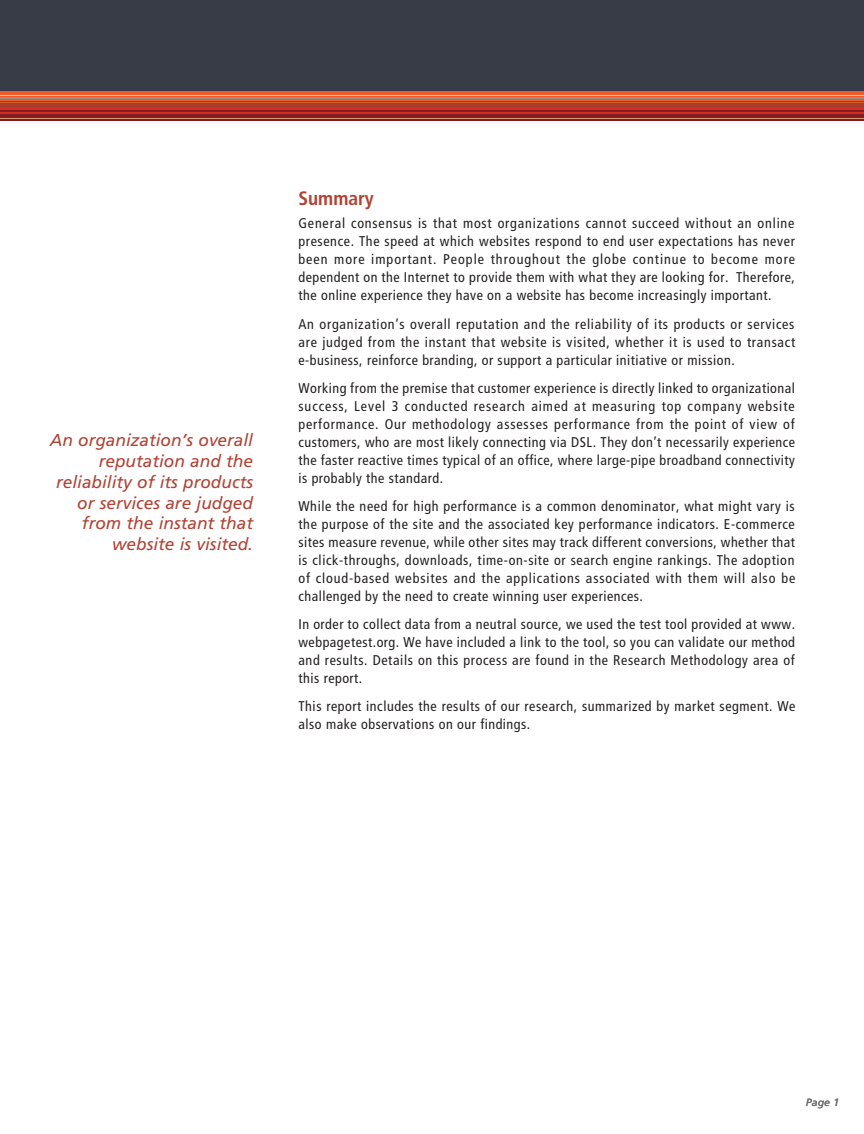
<style>
.page{position:relative;width:864px;height:1134px;background:#fff}
.page>*{position:absolute;margin:0;border:0;box-sizing:border-box;transform-origin:0 0}
.A3_Red_Section_Title{font:700 condensed 19.35px "Frutiger";color:#b14335}
.Pull_Quote_L_Pg{font:italic 17.25px/20.7px "Frutiger";color:#b14335;text-align:right}
.C_Body_text{font:condensed 14.1px/18px "Frutiger";letter-spacing:.035em;color:#231f20;text-align:justify}
.L_Page_Number_and_Da{font:italic 10.65px "Frutiger";color:#6c6d70}
</style>
<div class="page">
<div style="left:0;top:0;width:864px;height:115px;background:#383c47"></div>
<svg style="left:0;top:91px;width:864px;height:10px;background:#e86b3e"></svg>
<svg style="left:0;top:107px;width:864px;height:7px;background:#c42a22"></svg>
<svg style="left:0;top:114px;width:864px;height:7px;background:#91312e"></svg>
<div style="left:0;top:101px;width:864px;height:6px;background:#a83b2a"></div>
<hr style="left:0;top:111px;width:864px;height:1px;background:#821d22">
<hr style="left:0;top:97px;width:864px;height:1px;background:#9d8d85">
<hr style="left:0;top:119px;width:864px;height:1px;background:#dd966f">
<hr style="left:0;top:102px;width:864px;height:1px;background:#d05f29">
<p class="Pull_Quote_L_Pg" style="left:50px;top:430px;width:205px">An organization’s overall reputation and the reliability of its products or services are judged from the instant that website is visited.</p>
<p class="A3_Red_Section_Title" style="left:298px;top:187px;width:77px">Summary</p>
<p class="C_Body_text" style="left:298px;top:215px;width:498px">General consensus is that most organizations cannot succeed without an online presence. The speed at which websites respond to end user expectations has never been more important. People throughout the globe continue to become more dependent on the Internet to provide them with what they are looking for. Therefore, the online experience they have on a website has become increasingly important.</p>
<p class="C_Body_text" style="left:298px;top:315px;width:498px">An organization’s overall reputation and the reliability of its products or services are judged from the instant that website is visited, whether it is used to transact e-business, reinforce branding, or support a particular initiative or mission.</p>
<p class="C_Body_text" style="left:298px;top:379px;width:498px">Working from the premise that customer experience is directly linked to organizational success, Level 3 conducted research aimed at measuring top company website performance. Our methodology assesses performance from the point of view of customers, who are most likely connecting via DSL. They don’t necessarily experience the faster reactive times typical of an office, where large-pipe broadband connectivity is probably the standard.</p>
<p class="C_Body_text" style="left:298px;top:497px;width:498px">While the need for high performance is a common denominator, what might vary is the purpose of the site and the associated key performance indicators. E-commerce sites measure revenue, while other sites may track different conversions, whether that is click-throughs, downloads, time-on-site or search engine rankings. The adoption of cloud-based websites and the applications associated with them will also be challenged by the need to create winning user experiences.</p>
<p class="C_Body_text" style="left:298px;top:615px;width:498px">In order to collect data from a neutral source, we used the test tool provided at www. webpagetest.org. We have included a link to the tool, so you can validate our method and results. Details on this process are found in the Research Methodology area of this report.</p>
<p class="C_Body_text" style="left:298px;top:697px;width:498px">This report includes the results of our research, summarized by market segment. We also make observations on our findings.</p>
<p class="L_Page_Number_and_Da" style="left:806px;top:1096px;width:35px">Page 1</p>
</div>
